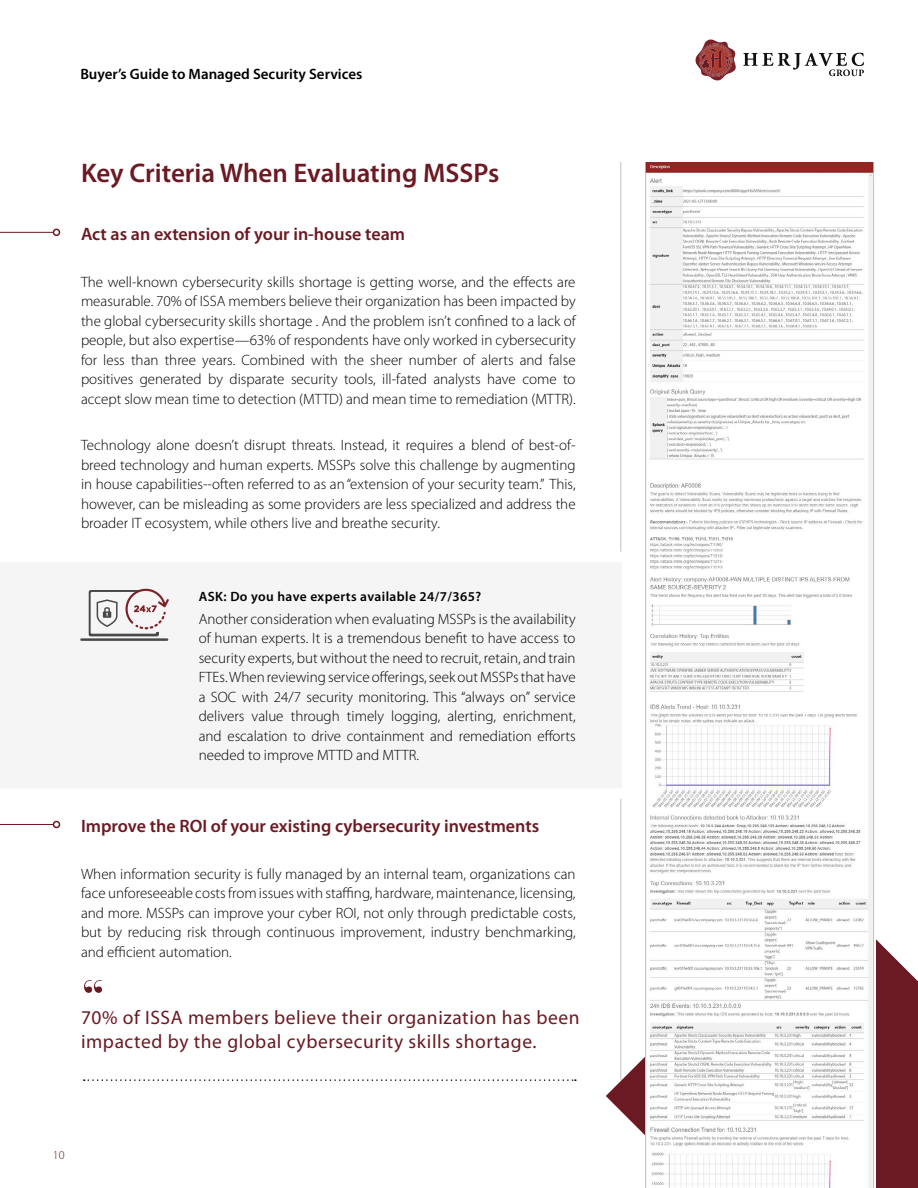
<style>
.page{position:relative;width:918px;height:1188px;background:#fff}
.page>*{position:absolute;margin:0;border:0;box-sizing:border-box;transform-origin:0 0}
.t1{font:600 27px "Myriad Pro";color:#6b1922}
.t2{font:19.5px/24px "Myriad Pro";letter-spacing:.03em;color:#6b1922}
.t3{font:600 18px "Myriad Pro";color:#6b1922}
.t4{font:300 15px/19.5px "Myriad Pro";color:#000;text-align:justify}
.t5{font:600 15px "Myriad Pro";color:#000}
.t6{font:600 13.5px "Myriad Pro";letter-spacing:.03em;color:#000}
.t7{font:300 12px "Myriad Pro";color:#6b1922}
</style>
<div class="page">
<hr style="left:621px;top:162px;width:1px;height:918px;background:#c0c0c0">
<svg style="left:696px;top:39px;width:40px;height:41px"></svg>
<svg style="left:743px;top:53px;width:121px;height:23px"></svg>
<hr style="left:0;top:232px;width:53px;height:1px;background:#6b1922">
<div style="left:53px;top:229px;width:7px;height:7px;border:2px solid #6b1922;border-radius:50%"></div>
<hr style="left:0;top:824px;width:53px;height:1px;background:#6b1922">
<div style="left:53px;top:821px;width:7px;height:7px;border:2px solid #6b1922;border-radius:50%"></div>
<svg style="left:606px;top:883px;width:312px;height:305px"></svg>
<hr style="left:80px;top:638px;width:88px;height:3px;background:#484848">
<svg style="left:89px;top:589px;width:80px;height:47px"></svg>
<svg style="left:84px;top:1079px;width:492px;height:2px"></svg>
<svg style="left:84px;top:980px;width:18px;height:13px"></svg>
<img style="left:646px;top:162px;width:230px;height:1026px">
<p class="t5" style="left:80px;top:65px;width:284px">Buyer’s Guide to Managed Security Services</p>
<h1 class="t1" style="left:81px;top:156px;width:420px">Key Criteria When Evaluating MSSPs</h1>
<p class="t3" style="left:81px;top:223px;width:326px">Act as an extension of your in-house team</p>
<p class="t4" style="left:81px;top:272px;width:496px">The well-known cybersecurity skills shortage is getting worse, and the effects are measurable. 70% of ISSA members believe their organization has been impacted by the global cybersecurity skills shortage . And the problem isn’t confined to a lack of people, but also expertise—63% of respondents have only worked in cybersecurity for less than three years. Combined with the sheer number of alerts and false positives generated by disparate security tools, ill-fated analysts have come to accept slow mean time to detection (MTTD) and mean time to remediation (MTTR).</p>
<p class="t4" style="left:81px;top:436px;width:496px">Technology alone doesn’t disrupt threats. Instead, it requires a blend of best-of&shy;breed technology and human experts. MSSPs solve this challenge by augmenting in house capabilities--often referred to as an “extension of your security team.” This, however, can be misleading as some providers are less specialized and address the broader IT ecosystem, while others live and breathe security.</p>
<p class="t6" style="left:199px;top:588px;width:284px">ASK: Do you have experts available 24/7/365?</p>
<p class="t4" style="left:199px;top:609px;width:378px">Another consideration when evaluating MSSPs is the availability of human experts. It is a tremendous benefit to have access to security experts, but without the need to recruit, retain, and train FTEs. When reviewing service offerings, seek out MSSPs that have a SOC with 24/7 security monitoring. This “always on” service delivers value through timely logging, alerting, enrichment, and escalation to drive containment and remediation efforts needed to improve MTTD and MTTR.</p>
<p class="t3" style="left:81px;top:815px;width:460px">Improve the ROI of your existing cybersecurity investments</p>
<p class="t4" style="left:81px;top:864px;width:496px">When information security is fully managed by an internal team, organizations can face unforeseeable costs from issues with staffing, hardware, maintenance, licensing, and more. MSSPs can improve your cyber ROI, not only through predictable costs, but by reducing risk through continuous improvement, industry benchmarking, and efficient automation.</p>
<h2 class="t2" style="left:81px;top:1005px;width:500px">70% of ISSA members believe their organization has been impacted by the global cybersecurity skills shortage.</h2>
<p class="t7" style="left:53px;top:1148px;width:13px">10</p>
</div>
